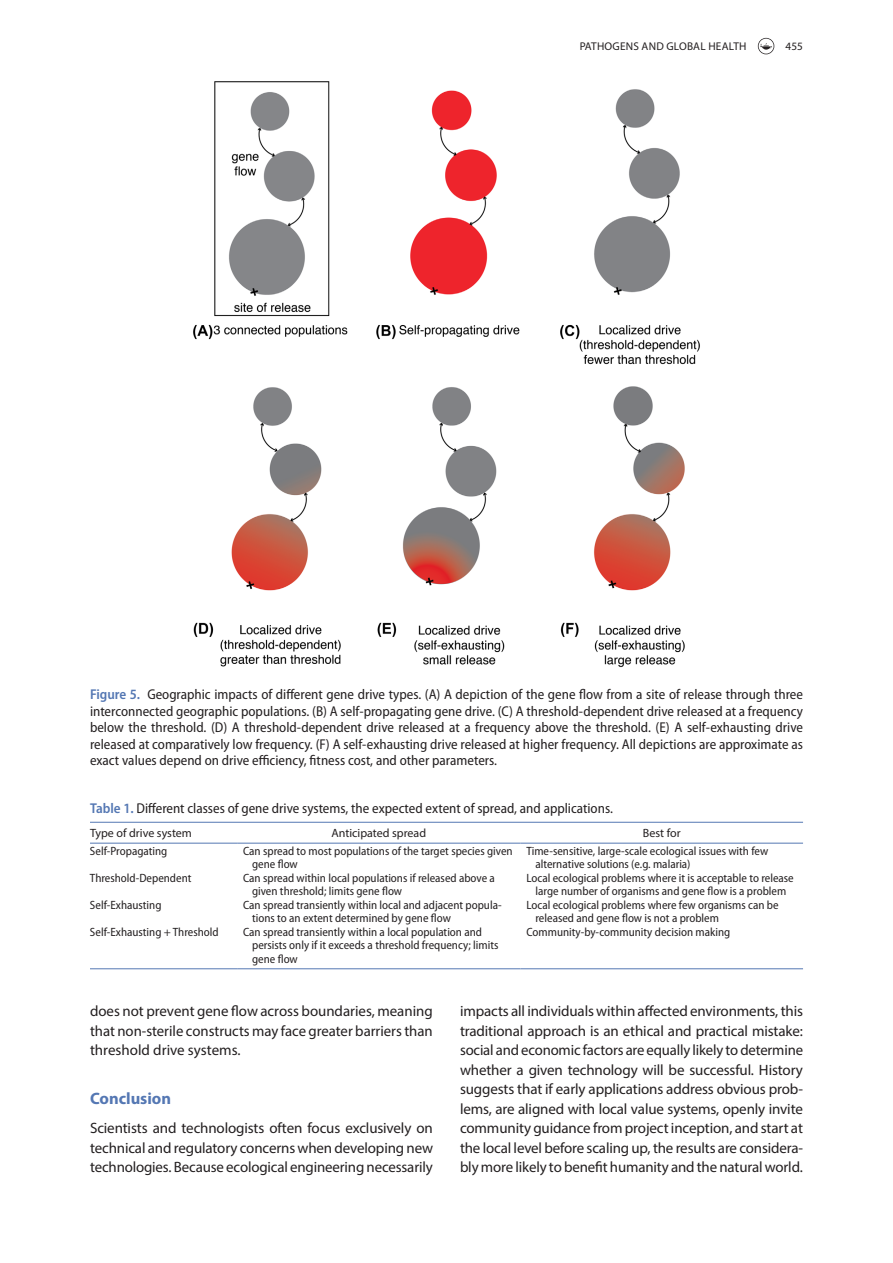
<style>
.page{position:relative;width:893px;height:1263px;background:#fff}
.page>*{position:absolute;margin:0;border:0;box-sizing:border-box;transform-origin:0 0}
.t1{font:700 16.5px "Myriad Pro";color:#5477b3}
.t2{font:15px/19.5px "Myriad Pro";letter-spacing:-.01em;color:#231f20;text-align:justify}
.t3{font:semi-condensed 14.25px/16.5px "Myriad Pro";color:#231f20;text-align:justify}
.t4{font:semi-condensed 12px/13.5px "Myriad Pro";color:#231f20}
.t5{font:12px "Myriad Pro";color:#231f20}
.t6{font:11.25px "Myriad Pro";letter-spacing:.02em;color:#231f20}
.s1{font-weight:600;color:#5477b3}
</style>
<div class="page">
<svg style="left:758px;top:38px;width:16px;height:16px"></svg>
<img style="left:193px;top:81px;width:507px;height:586px">
<hr style="left:90px;top:822px;width:713px;height:1px;background:#5477b3">
<hr style="left:90px;top:843px;width:147px;height:1px;background:#5477b3">
<hr style="left:237px;top:843px;width:283px;height:1px;background:#5477b3">
<hr style="left:520px;top:843px;width:283px;height:1px;background:#5477b3">
<hr style="left:90px;top:968px;width:147px;height:1px;background:#5477b3">
<hr style="left:237px;top:968px;width:283px;height:1px;background:#5477b3">
<hr style="left:520px;top:968px;width:283px;height:1px;background:#5477b3">
<p class="t6" style="left:580px;top:39px;width:168px">PATHOGENS AND GLOBAL HEALTH</p>
<p class="t6" style="left:786px;top:39px;width:19px">455</p>
<p class="t3" style="left:90px;top:686px;width:715px"><span class="s1">Figure 5.</span> Geographic impacts of different gene drive types. (A) A depiction of the gene flow from a site of release through three interconnected geographic populations. (B) A self-propagating gene drive. (C) A threshold-dependent drive released at a frequency below the threshold. (D) A threshold-dependent drive released at a frequency above the threshold. (E) A self-exhausting drive released at comparatively low frequency. (F) A self-exhausting drive released at higher frequency. All depictions are approximate as exact values depend on drive efficiency, fitness cost, and other parameters.</p>
<p class="t3" style="left:90px;top:800px;width:524px"><span class="s1">Table 1.</span> Different classes of gene drive systems, the expected extent of spread, and applications.</p>
<p class="t5" style="left:90px;top:826px;width:103px">Type of drive system</p>
<p class="t5" style="left:331px;top:826px;width:96px">Anticipated spread</p>
<p class="t5" style="left:643px;top:826px;width:39px">Best for</p>
<p class="t4" style="left:90px;top:844px;width:79px">Self-Propagating</p>
<p class="t4" style="left:252px;top:844px;width:262px;text-indent:-9px">Can spread to most populations of the target species given gene flow</p>
<p class="t4" style="left:535px;top:844px;width:234px;text-indent:-9px">Time-sensitive, large-scale ecological issues with few alternative solutions (e.g. malaria)</p>
<p class="t4" style="left:90px;top:871px;width:103px">Threshold-Dependent</p>
<p class="t4" style="left:252px;top:871px;width:244px;text-indent:-9px">Can spread within local populations if released above a given threshold; limits gene flow</p>
<p class="t4" style="left:526px;top:871px;width:269px;text-align:center">Local ecological problems where it is acceptable to release large number of organisms and gene flow is a problem</p>
<p class="t4" style="left:90px;top:898px;width:73px">Self-Exhausting</p>
<p class="t4" style="left:252px;top:898px;width:251px;text-indent:-9px">Can spread transiently within local and adjacent popula&shy;tions to an extent determined by gene flow</p>
<p class="t4" style="left:535px;top:898px;width:245px;text-indent:-9px">Local ecological problems where few organisms can be released and gene flow is not a problem</p>
<p class="t4" style="left:90px;top:925px;width:130px">Self-Exhausting + Threshold</p>
<p class="t4" style="left:252px;top:925px;width:248px;text-indent:-9px">Can spread transiently within a local population and persists only if it exceeds a threshold frequency; limits gene flow</p>
<p class="t4" style="left:526px;top:925px;width:205px">Community-by-community decision making</p>
<p class="t2" style="left:90px;top:1001px;width:344px">does not prevent gene flow across boundaries, meaning that non-sterile constructs may face greater barriers than threshold drive systems.</p>
<p class="t1" style="left:90px;top:1088px;width:83px">Conclusion</p>
<p class="t2" style="left:90px;top:1118px;width:345px">Scientists and technologists often focus exclusively on technical and regulatory concerns when developing new technologies. Because ecological engineering necessarily</p>
<p class="t2" style="left:460px;top:1001px;width:345px">impacts all individuals within affected environments, this traditional approach is an ethical and practical mistake: social and economic factors are equally likely to determine whether a given technology will be successful. History suggests that if early applications address obvious prob&shy;lems, are aligned with local value systems, openly invite community guidance from project inception, and start at the local level before scaling up, the results are considera&shy;bly more likely to benefit humanity and the natural world.</p>
</div>
